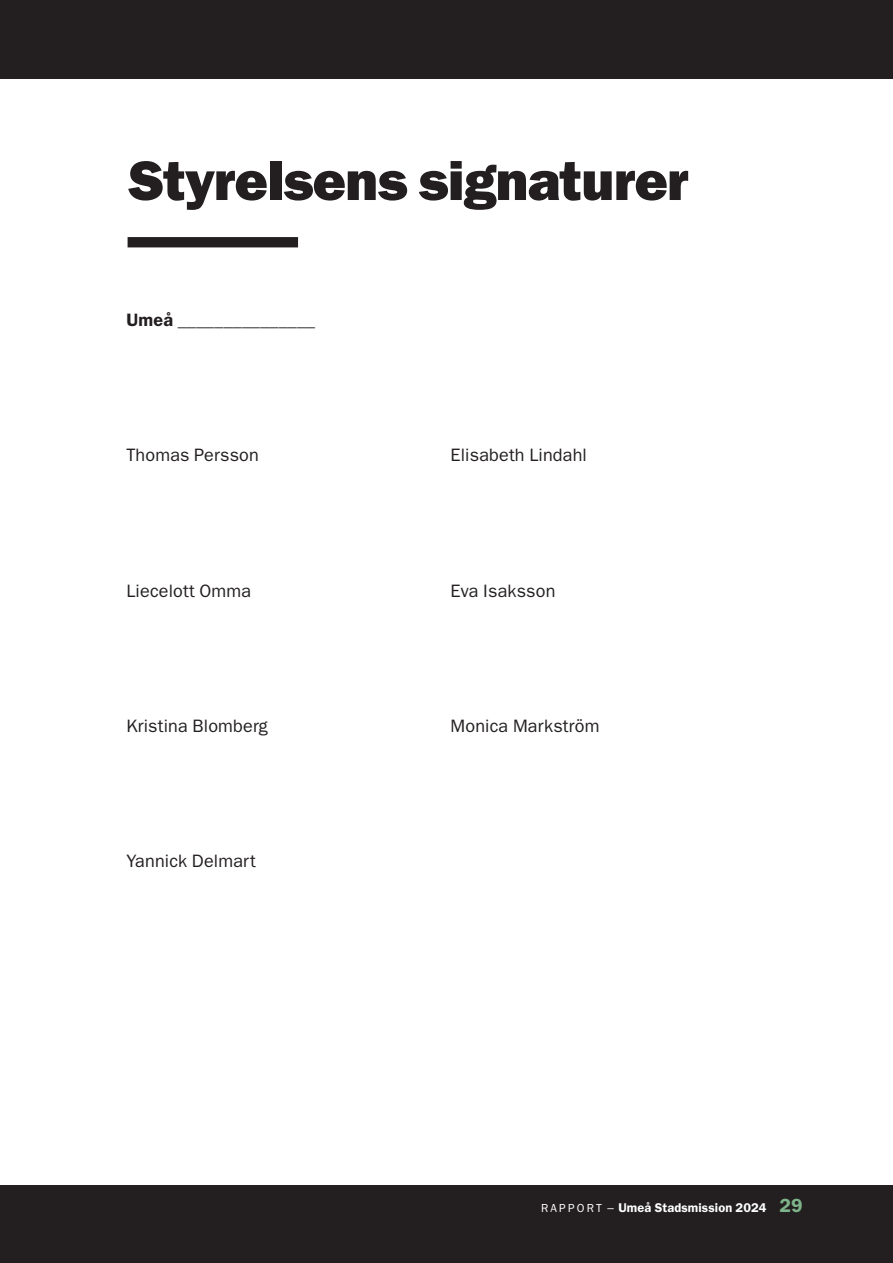
<style>
.page{position:relative;width:893px;height:1263px;background:#fff}
.page>*{position:absolute;margin:0;border:0;box-sizing:border-box;transform-origin:0 0}
.t1{font:55.95px "ITC Franklin Gothic Std Hvy";letter-spacing:-.015em;color:#231f20}
.t2{font:18px "ITC Franklin Gothic Std";letter-spacing:.01em;color:#231f20}
.t3{font:600 18px "ITC Franklin Gothic Std";color:#231f20}
.t4{font:600 12.75px "ITC Franklin Gothic Std";letter-spacing:.01em;color:#fff}
.s1{font-weight:400;font-size:11.7px}
.s2{font-weight:400}
.s3{font-size:19.05px;color:#7db48a}
</style>
<div class="page">
<div style="left:0;top:1186px;width:893px;height:77px;background:#231f20"></div>
<div style="left:0;top:0;width:893px;height:78px;background:#231f20"></div>
<div style="left:128px;top:237px;width:170px;height:10px;background:#231f20"></div>
<h1 class="t1" style="left:128px;top:148px;width:563px">Styrelsens signaturer</h1>
<p class="t3" style="left:126px;top:310px;width:190px">Umeå _______________</p>
<p class="t2" style="left:126px;top:445px;width:134px">Thomas Persson</p>
<p class="t2" style="left:451px;top:445px;width:138px">Elisabeth Lindahl</p>
<p class="t2" style="left:126px;top:580px;width:126px">Liecelott Omma</p>
<p class="t2" style="left:451px;top:580px;width:106px">Eva Isaksson</p>
<p class="t2" style="left:126px;top:715px;width:143px">Kristina Blomberg</p>
<p class="t2" style="left:451px;top:715px;width:150px">Monica Markström</p>
<p class="t2" style="left:126px;top:850px;width:131px">Yannick Delmart</p>
<p class="t4" style="left:541px;top:1200px;width:263px"><span class="s1">R A P P O R T</span> <span class="s2">–</span> Umeå Stadsmission 2024 <span class="s3">29</span></p>
</div>
